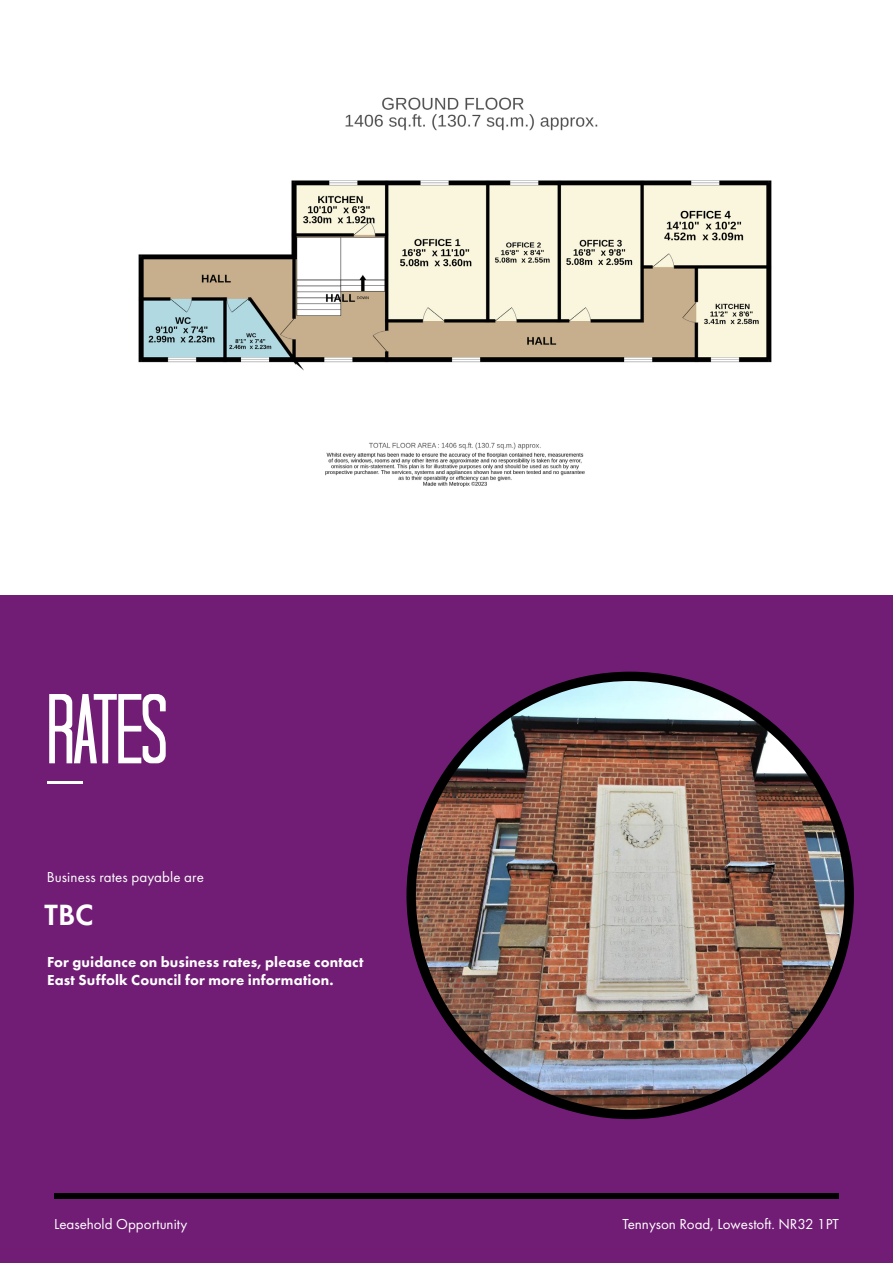
<style>
.page{position:relative;width:893px;height:1263px;background:#fff}
.page>*{position:absolute;margin:0;border:0;box-sizing:border-box;transform-origin:0 0}
.t1{font:condensed 99px "Tall Dark And Handsome";letter-spacing:-.005em;color:#fff}
.t2{font:600 30.3px "Futura PT";color:#fff}
.t3{font:800 15px/18px "Futura PT";letter-spacing:.01em;color:#fff}
.t4{font:15px "Futura PT";color:#fff}
</style>
<div class="page">
<div style="left:0;top:595px;width:893px;height:668px;background:#711d75"></div>
<hr style="left:892px;top:0;width:1px;height:1263px;background:#711d75">
<hr style="left:48px;top:781px;width:35px;height:2px;background:#fff">
<div style="left:54px;top:1193px;width:785px;height:6px;background:#000001"></div>
<img style="left:411px;top:676px;width:438px;height:438px;border-radius:213px">
<img style="left:138px;top:97px;width:634px;height:390px">
<p class="t1" style="left:48px;top:671px;width:121px">RATES</p>
<p class="t4" style="left:47px;top:868px;width:159px">Business rates payable are</p>
<p class="t2" style="left:45px;top:896px;width:50px">TBC</p>
<p class="t3" style="left:47px;top:952px;width:318px">For guidance on business rates, please contact<br>East Suffolk Council for more information.</p>
<p class="t4" style="left:54px;top:1215px;width:135px">Leasehold Opportunity</p>
<p class="t4" style="left:622px;top:1215px;width:218px">Tennyson Road, Lowestoft. NR32 1PT</p>
</div>
